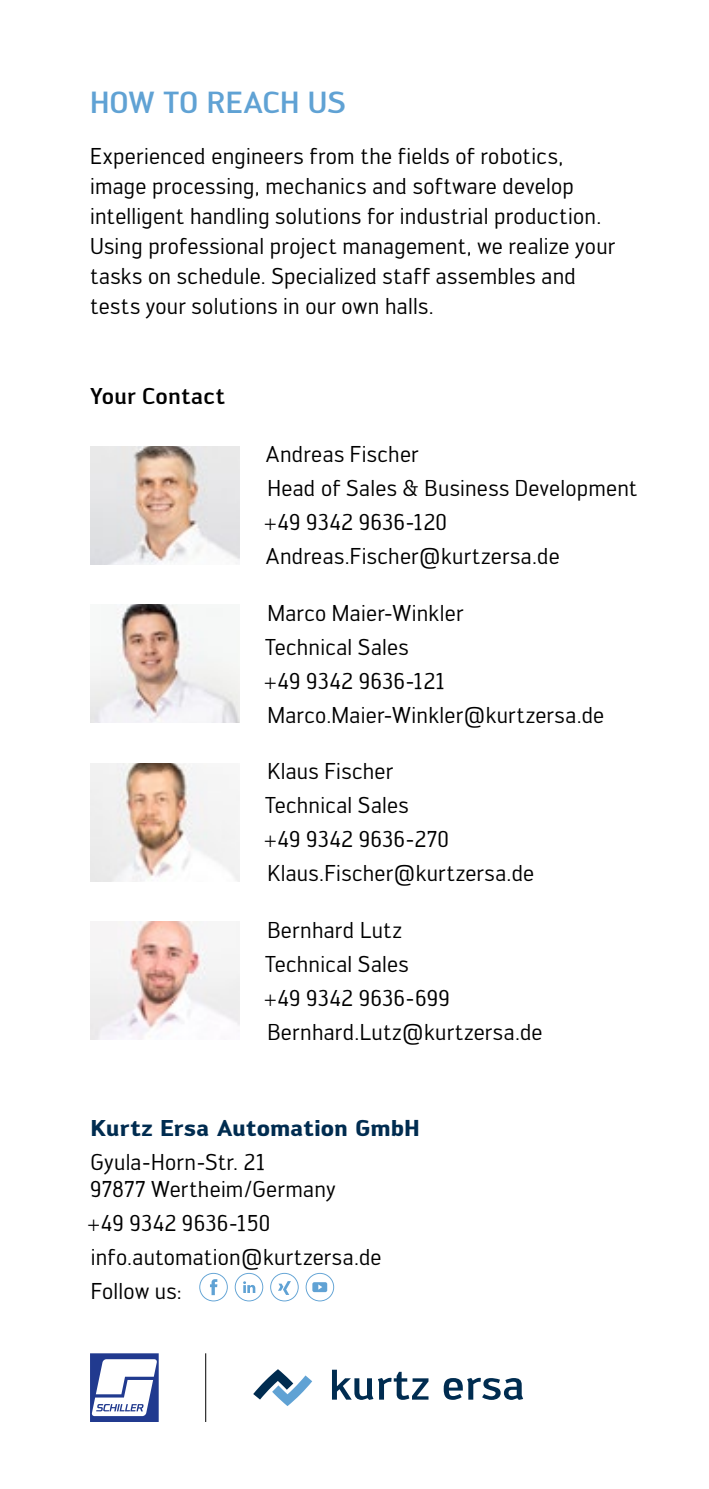
<style>
.page{position:relative;width:709px;height:1489px;background:#fff}
.page>*{position:absolute;margin:0;border:0;box-sizing:border-box;transform-origin:0 0}
.t1{font:500 30px "Engel";letter-spacing:.005em;color:#60a2d4}
.t2{font:22.5px/34px "Engel";letter-spacing:.01em;color:#000}
.t3{font:700 22.5px "Engel";letter-spacing:.005em;color:#002c50}
.t4{font:500 22.5px "Engel";letter-spacing:.01em;color:#000}
</style>
<div class="page">
<img style="left:90px;top:763px;width:149px;height:118px">
<svg style="left:332px;top:1369px;width:96px;height:30px"></svg>
<svg style="left:443px;top:1377px;width:80px;height:22px"></svg>
<svg style="left:253px;top:1369px;width:59px;height:36px"></svg>
<svg style="left:90px;top:1353px;width:69px;height:68px"></svg>
<img style="left:90px;top:921px;width:149px;height:118px">
<img style="left:90px;top:446px;width:149px;height:118px">
<img style="left:90px;top:604px;width:149px;height:119px">
<hr style="left:205px;top:1353px;width:1px;height:68px;background:#000">
<svg style="left:199px;top:1272px;width:29px;height:29px"></svg>
<svg style="left:235px;top:1272px;width:28px;height:29px"></svg>
<svg style="left:270px;top:1272px;width:29px;height:29px"></svg>
<svg style="left:305px;top:1272px;width:29px;height:29px"></svg>
<h1 class="t1" style="left:90px;top:84px;width:257px">HOW TO REACH US</h1>
<p class="t2" style="left:90px;top:141px;width:527px;line-height:30px">Experienced engineers from the fields of robotics, image processing, mechanics and software develop intelligent handling solutions for industrial production.<br>Using professional project management, we realize your tasks on schedule. Specialized staff assembles and tests your solutions in our own halls.</p>
<p class="t4" style="left:90px;top:383px;width:136px">Your Contact</p>
<p class="t2" style="left:263px;top:437px;width:375px">Andreas Fischer<br>Head of Sales &amp; Business Development +49 9342 9636-120<br>Andreas.Fischer@kurtzersa.de</p>
<p class="t2" style="left:263px;top:595px;width:342px">Marco Maier-Winkler<br>Technical Sales<br>+49 9342 9636-121<br>Marco.Maier-Winkler@kurtzersa.de</p>
<p class="t2" style="left:263px;top:754px;width:272px">Klaus Fischer<br>Technical Sales<br>+49 9342 9636-270<br>Klaus.Fischer@kurtzersa.de</p>
<p class="t2" style="left:263px;top:912px;width:281px">Bernhard Lutz<br>Technical Sales<br>+49 9342 9636-699<br>Bernhard.Lutz@kurtzersa.de</p>
<p class="t3" style="left:91px;top:1114px;width:330px">Kurtz Ersa Automation GmbH</p>
<p class="t2" style="left:90px;top:1148px;width:247px;line-height:27px">Gyula-Horn-Str. 21<br>97877 Wertheim/Germany</p>
<p class="t2" style="left:87px;top:1206px;width:296px">+49 9342 9636-150 info.automation@kurtzersa.de<br>Follow us:</p>
</div>
